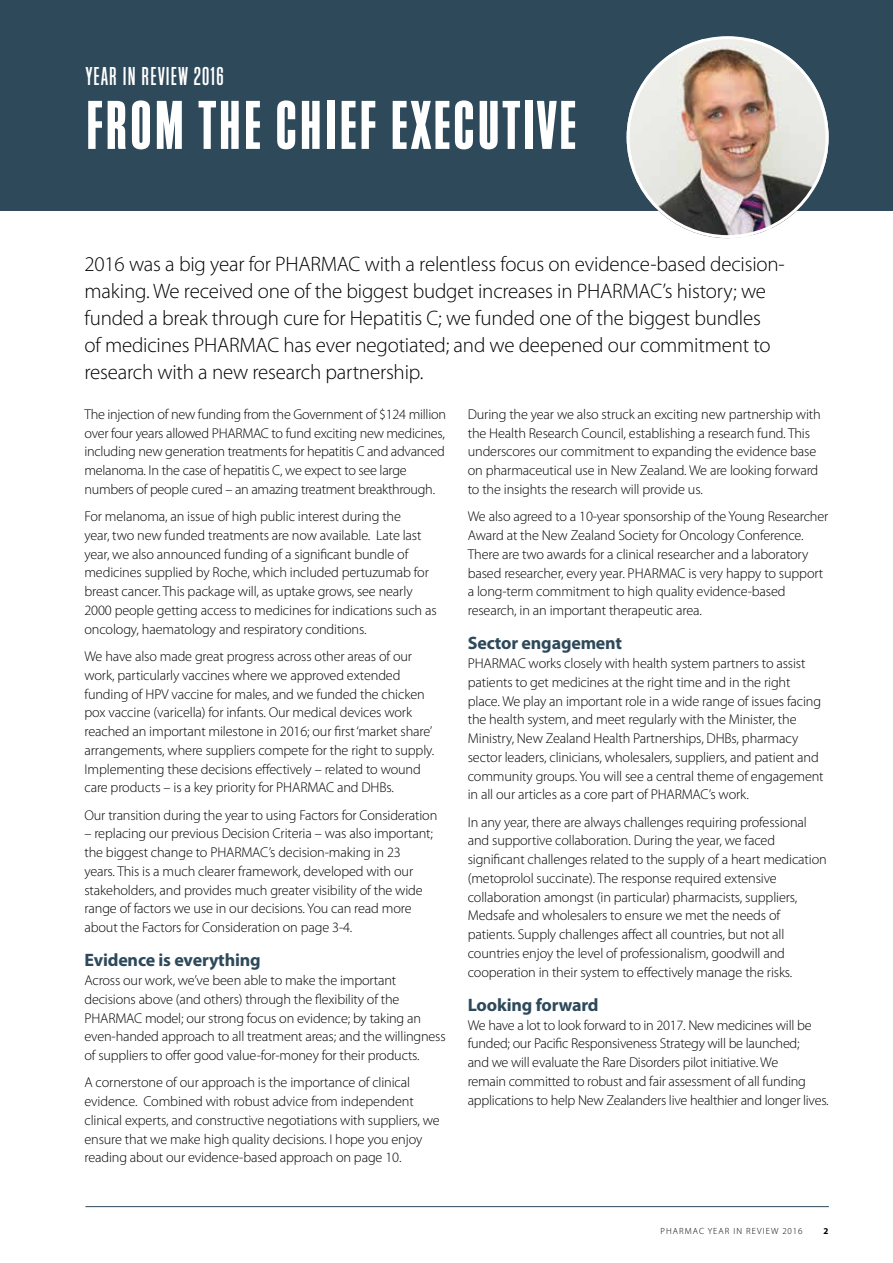
<style>
.page{position:relative;width:893px;height:1263px;background:#fff}
.page>*{position:absolute;margin:0;border:0;box-sizing:border-box;transform-origin:0 0}
.t1{font:72px "Block Gothic Bold Extra Cond";letter-spacing:.04em;color:#fff}
.t2{font:27px "Block Gothic Medium Extra Cond";letter-spacing:.045em;color:#fff}
.t3{font:300 21px/27px "Myriad Pro";letter-spacing:-.01em;color:#000}
.t4{font:700 18px "Myriad Pro";letter-spacing:-.01em;color:#2d495a}
.t5{font:300 14.25px/18.8px "Myriad Pro";letter-spacing:-.01em;color:#000}
.t6{font:300 9px "Myriad Pro";letter-spacing:.12em;color:#000}
.t7{font:700 9px "Myriad Pro";color:#000}
</style>
<div class="page">
<div style="left:0;top:0;width:893px;height:210px;background:#2d495a"></div>
<img style="left:627px;top:39px;width:202px;height:199px">
<hr style="left:85px;top:1206px;width:744px;height:1px;background:#2d495a">
<h2 class="t2" style="left:86px;top:58px;width:139px">YEAR IN REVIEW 2016</h2>
<h1 class="t1" style="left:86px;top:76px;width:491px">FROM THE CHIEF EXECUTIVE</h1>
<p class="t3" style="left:84px;top:250px;width:702px">2016 was a big year for PHARMAC with a relentless focus on evidence-based decision&shy;making. We received one of the biggest budget increases in PHARMAC’s history; we funded a break through cure for Hepatitis C; we funded one of the biggest bundles<br>of medicines PHARMAC has ever negotiated; and we deepened our commitment to research with a new research partnership.</p>
<p class="t5" style="left:84px;top:405px;width:363px">The injection of new funding from the Government of $124 million over four years allowed PHARMAC to fund exciting new medicines, including new generation treatments for hepatitis C and advanced melanoma. In the case of hepatitis C, we expect to see large numbers of people cured – an amazing treatment breakthrough.</p>
<p class="t5" style="left:84px;top:507px;width:354px">For melanoma, an issue of high public interest during the<br>year, two new funded treatments are now available. Late last year, we also announced funding of a significant bundle of medicines supplied by Roche, which included pertuzumab for breast cancer. This package will, as uptake grows, see nearly 2000 people getting access to medicines for indications such as oncology, haematology and respiratory conditions.</p>
<p class="t5" style="left:84px;top:647px;width:351px">We have also made great progress across other areas of our work, particularly vaccines where we approved extended funding of HPV vaccine for males, and we funded the chicken pox vaccine (varicella) for infants. Our medical devices work reached an important milestone in 2016; our first ‘market share’ arrangements, where suppliers compete for the right to supply.<br>Implementing these decisions effectively – related to wound care products – is a key priority for PHARMAC and DHBs.</p>
<p class="t5" style="left:84px;top:805px;width:354px">Our transition during the year to using Factors for Consideration</p>
<p class="t5" style="left:84px;top:824px;width:350px">– replacing our previous Decision Criteria – was also important; the biggest change to PHARMAC’s decision-making in 23 years. This is a much clearer framework, developed with our stakeholders, and provides much greater visibility of the wide range of factors we use in our decisions. You can read more about the Factors for Consideration on page 3-4.</p>
<p class="t4" style="left:84px;top:948px;width:178px">Evidence is everything</p>
<p class="t5" style="left:84px;top:971px;width:363px">Across our work, we’ve been able to make the important decisions above (and others) through the flexibility of the PHARMAC model; our strong focus on evidence; by taking an even-handed approach to all treatment areas; and the willingness of suppliers to offer good value-for-money for their products.</p>
<p class="t5" style="left:84px;top:1073px;width:357px">A cornerstone of our approach is the importance of clinical evidence. Combined with robust advice from independent clinical experts, and constructive negotiations with suppliers, we ensure that we make high quality decisions. I hope you enjoy reading about our evidence-based approach on page 10.</p>
<p class="t5" style="left:468px;top:405px;width:355px">During the year we also struck an exciting new partnership with the Health Research Council, establishing a research fund. This underscores our commitment to expanding the evidence base on pharmaceutical use in New Zealand. We are looking forward to the insights the research will provide us.</p>
<p class="t5" style="left:468px;top:507px;width:362px">We also agreed to a 10-year sponsorship of the Young Researcher Award at the New Zealand Society for Oncology Conference.<br>There are two awards for a clinical researcher and a laboratory based researcher, every year. PHARMAC is very happy to support a long-term commitment to high quality evidence-based research, in an important therapeutic area.</p>
<p class="t4" style="left:468px;top:631px;width:156px">Sector engagement</p>
<p class="t5" style="left:468px;top:654px;width:357px">PHARMAC works closely with health system partners to assist patients to get medicines at the right time and in the right place. We play an important role in a wide range of issues facing the health system, and meet regularly with the Minister, the Ministry, New Zealand Health Partnerships, DHBs, pharmacy sector leaders, clinicians, wholesalers, suppliers, and patient and community groups. You will see a central theme of engagement in all our articles as a core part of PHARMAC’s work.</p>
<p class="t5" style="left:468px;top:812px;width:361px">In any year, there are always challenges requiring professional and supportive collaboration. During the year, we faced significant challenges related to the supply of a heart medication (metoprolol succinate). The response required extensive collaboration amongst (in particular) pharmacists, suppliers, Medsafe and wholesalers to ensure we met the needs of patients. Supply challenges affect all countries, but not all countries enjoy the level of professionalism, goodwill and cooperation in their system to effectively manage the risks.</p>
<p class="t4" style="left:468px;top:993px;width:132px">Looking forward</p>
<p class="t5" style="left:468px;top:1015px;width:362px">We have a lot to look forward to in 2017. New medicines will be funded; our Pacific Responsiveness Strategy will be launched;<br>and we will evaluate the Rare Disorders pilot initiative. We<br>remain committed to robust and fair assessment of all funding applications to help New Zealanders live healthier and longer lives.</p>
<p class="t6" style="left:660px;top:1226px;width:144px">PHARMAC YEAR IN REVIEW 2016</p>
<p class="t7" style="left:824px;top:1225px;width:6px">2</p>
</div>
